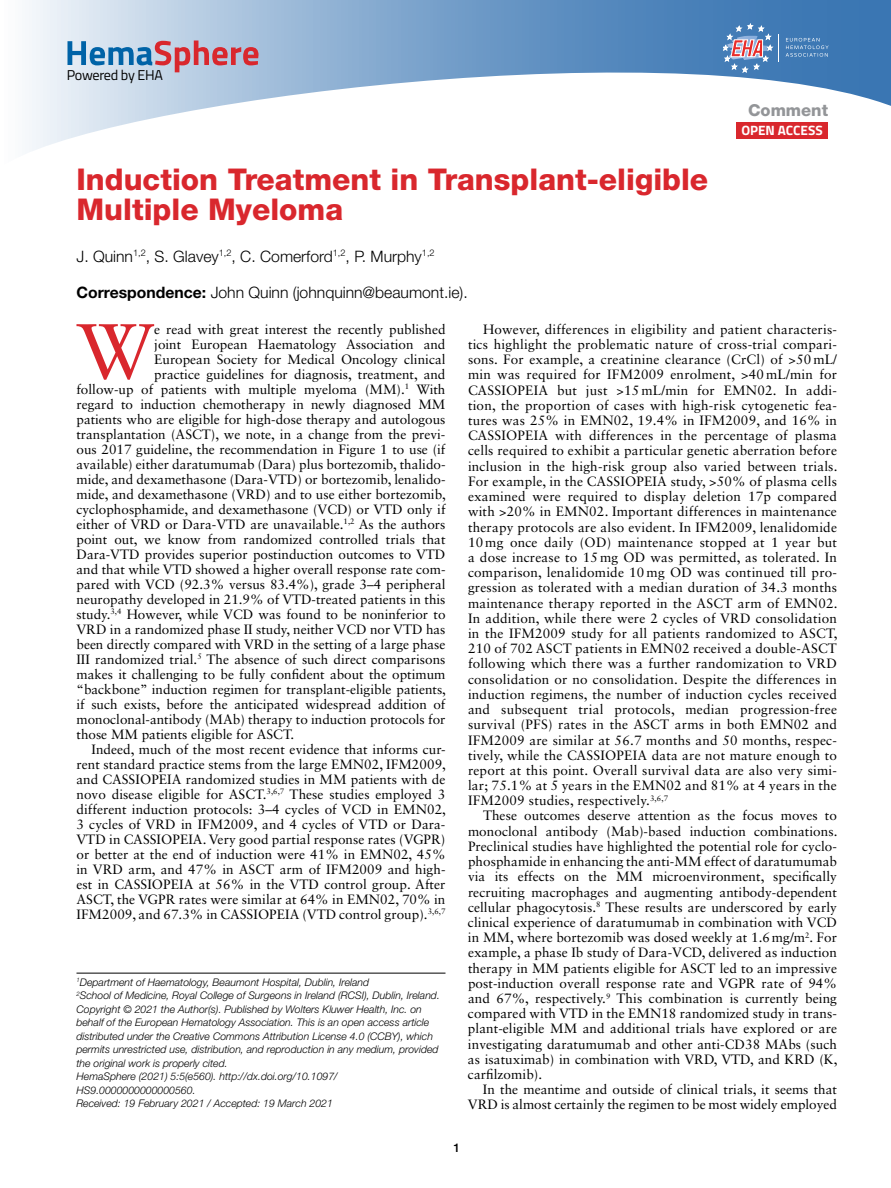
<style>
.page{position:relative;width:891px;height:1188px;background:#fff}
.page>*{position:absolute;margin:0;border:0;box-sizing:border-box;transform-origin:0 0}
.t1{font:78px "Sabon LT Std";color:#d9272d}
.t2{font:800 30px/30px "Helvetica Neue LT Std";color:#d9272d}
.t3{font:800 16.5px "Helvetica Neue LT Std";color:#939598}
.t4{font:300 15.75px "Helvetica Neue LT Std";color:#000}
.t5{font:14.25px "Titillium Web";letter-spacing:-.025em;color:#000}
.t6{font:13.5px/15.1px "Sabon LT Std";color:#000;text-align:justify}
.t7{font:700 13.5px "Titillium Web";color:#fff}
.t8{font:500 12px "Helvetica Neue LT Std";color:#000}
.t9{font:italic 300 10.5px/13.5px "Helvetica Neue LT Std";color:#000}
.s1{font-weight:700}
</style>
<div class="page">
<svg style="left:29px;top:0;width:862px;height:152px"></svg>
<svg style="left:68px;top:41px;width:191px;height:31px;background:#a9a1b8"></svg>
<svg style="left:786px;top:38px;width:42px;height:19px"></svg>
<svg style="left:723px;top:24px;width:56px;height:48px;background:#7a92bb"></svg>
<div style="left:736px;top:122px;width:92px;height:16px;background:#d9272d"></div>
<hr style="left:76px;top:973px;width:370px;height:1px;background:#000">
<p class="t5" style="left:67px;top:65px;width:98px">Powered by EHA</p>
<p class="t3" style="left:748px;top:100px;width:82px">Comment</p>
<p class="t7" style="left:741px;top:120px;width:83px">OPEN ACCESS</p>
<h2 class="t2" style="left:76px;top:164px;width:633px">Induction Treatment in Transplant-eligible<br>Multiple Myeloma</h2>
<p class="t4" style="left:76px;top:246px;width:360px">J. Quinn<sup>1,2</sup>, S. Glavey<sup>1,2</sup>, C. Comerford<sup>1,2</sup>, P. Murphy<sup>1,2</sup></p>
<p class="t4" style="left:76px;top:282px;width:393px"><span class="s1">Correspondence:</span> John Quinn (johnquinn@beaumont.ie).</p>
<h1 class="t1" style="left:76px;top:305px;width:79px">W</h1>
<p class="t6" style="left:154px;top:321px;width:293px">e read with great interest the recently published</p>
<p class="t6" style="left:468px;top:321px;width:371px;text-indent:15px">However, differences in eligibility and patient characteris&shy;tics highlight the problematic nature of cross-trial compari&shy;sons. For example, a creatinine clearance (CrCl) of &gt;50 mL/ min was required for IFM2009 enrolment, &gt;40 mL/min for CASSIOPEIA but just &gt;15 mL/min for EMN02. In addi&shy;tion, the proportion of cases with high-risk cytogenetic fea&shy;tures was 25% in EMN02, 19.4% in IFM2009, and 16% in CASSIOPEIA with differences in the percentage of plasma cells required to exhibit a particular genetic aberration before inclusion in the high-risk group also varied between trials.<br>For example, in the CASSIOPEIA study, &gt;50% of plasma cells examined were required to display deletion 17p compared with &gt;20% in EMN02. Important differences in maintenance therapy protocols are also evident. In IFM2009, lenalidomide 10 mg once daily (OD) maintenance stopped at 1 year but a dose increase to 15 mg OD was permitted, as tolerated. In comparison, lenalidomide 10 mg OD was continued till pro&shy;gression as tolerated with a median duration of 34.3 months maintenance therapy reported in the ASCT arm of EMN02.<br>In addition, while there were 2 cycles of VRD consolidation in the IFM2009 study for all patients randomized to ASCT, 210 of 702 ASCT patients in EMN02 received a double-ASCT following which there was a further randomization to VRD consolidation or no consolidation. Despite the differences in induction regimens, the number of induction cycles received and subsequent trial protocols, median progression-free survival (PFS) rates in the ASCT arms in both EMN02 and IFM2009 are similar at 56.7 months and 50 months, respec&shy;tively, while the CASSIOPEIA data are not mature enough to report at this point. Overall survival data are also very simi&shy;lar; 75.1% at 5 years in the EMN02 and 81% at 4 years in the IFM2009 studies, respectively.<sup>3,6,7</sup></p>
<p class="t6" style="left:468px;top:808px;width:371px;text-indent:15px">These outcomes deserve attention as the focus moves to monoclonal antibody (Mab)-based induction combinations.<br>Preclinical studies have highlighted the potential role for cyclo&shy;phosphamide in enhancing the anti-MM effect of daratumumab via its effects on the MM microenvironment, specifically recruiting macrophages and augmenting antibody-dependent cellular phagocytosis.<sup>8</sup> These results are underscored by early clinical experience of daratumumab in combination with VCD in MM, where bortezomib was dosed weekly at 1.6mg/m<sup>2</sup>. For example, a phase Ib study of Dara-VCD, delivered as induction therapy in MM patients eligible for ASCT led to an impressive post-induction overall response rate and VGPR rate of 94% and 67%, respectively.<sup>9</sup> This combination is currently being compared with VTD in the EMN18 randomized study in trans&shy;plant-eligible MM and additional trials have explored or are investigating daratumumab and other anti-CD38 MAbs (such as isatuximab) in combination with VRD, VTD, and KRD (K, carfilzomib).</p>
<p class="t6" style="left:468px;top:1082px;width:371px;text-align:right">In the meantime and outside of clinical trials, it seems that<br>VRD is almost certainly the regimen to be most widely employed</p>
<p class="t6" style="left:154px;top:336px;width:293px">joint European Haematology Association and</p>
<p class="t6" style="left:154px;top:351px;width:293px">European Society for Medical Oncology clinical</p>
<p class="t6" style="left:154px;top:366px;width:293px">practice guidelines for diagnosis, treatment, and</p>
<p class="t6" style="left:76px;top:381px;width:371px">follow-up of patients with multiple myeloma (MM).<sup>1</sup> With</p>
<p class="t6" style="left:76px;top:396px;width:370px">regard to induction chemotherapy in newly diagnosed MM</p>
<p class="t6" style="left:76px;top:411px;width:371px">patients who are eligible for high-dose therapy and autologous</p>
<p class="t6" style="left:76px;top:426px;width:370px">transplantation (ASCT), we note, in a change from the previ-</p>
<p class="t6" style="left:76px;top:441px;width:370px">ous 2017 guideline, the recommendation in Figure 1 to use (if</p>
<p class="t6" style="left:76px;top:456px;width:371px">available) either daratumumab (Dara) plus bortezomib, thalido-</p>
<p class="t6" style="left:76px;top:471px;width:371px">mide, and dexamethasone (Dara-VTD) or bortezomib, lenalido-</p>
<p class="t6" style="left:76px;top:486px;width:371px">mide, and dexamethasone (VRD) and to use either bortezomib,</p>
<p class="t6" style="left:76px;top:501px;width:371px">cyclophosphamide, and dexamethasone (VCD) or VTD only if</p>
<p class="t6" style="left:76px;top:516px;width:371px">either of VRD or Dara-VTD are unavailable.<sup>1,2</sup> As the authors</p>
<p class="t6" style="left:77px;top:531px;width:370px">point out, we know from randomized controlled trials that</p>
<p class="t6" style="left:77px;top:546px;width:370px">Dara-VTD provides superior postinduction outcomes to VTD</p>
<p class="t6" style="left:77px;top:561px;width:371px">and that while VTD showed a higher overall response rate com-</p>
<p class="t6" style="left:77px;top:576px;width:371px">pared with VCD (92.3% versus 83.4%), grade 3–4 peripheral</p>
<p class="t6" style="left:77px;top:591px;width:371px">neuropathy developed in 21.9% of VTD-treated patients in this</p>
<p class="t6" style="left:77px;top:606px;width:371px">study.<sup>3,4</sup> However, while VCD was found to be noninferior to</p>
<p class="t6" style="left:77px;top:621px;width:371px">VRD in a randomized phase II study, neither VCD nor VTD has</p>
<p class="t6" style="left:77px;top:636px;width:371px">been directly compared with VRD in the setting of a large phase</p>
<p class="t6" style="left:77px;top:651px;width:370px">III randomized trial.<sup>5</sup> The absence of such direct comparisons</p>
<p class="t6" style="left:77px;top:666px;width:371px">makes it challenging to be fully confident about the optimum</p>
<p class="t6" style="left:77px;top:681px;width:371px">“backbone” induction regimen for transplant-eligible patients,</p>
<p class="t6" style="left:77px;top:696px;width:370px">if such exists, before the anticipated widespread addition of</p>
<p class="t6" style="left:77px;top:711px;width:370px">monoclonal-antibody (MAb) therapy to induction protocols for</p>
<p class="t6" style="left:77px;top:726px;width:219px">those MM patients eligible for ASCT.</p>
<p class="t6" style="left:92px;top:741px;width:355px">Indeed, much of the most recent evidence that informs cur-</p>
<p class="t6" style="left:77px;top:756px;width:371px">rent standard practice stems from the large EMN02, IFM2009,</p>
<p class="t6" style="left:77px;top:771px;width:370px">and CASSIOPEIA randomized studies in MM patients with de</p>
<p class="t6" style="left:77px;top:786px;width:370px">novo disease eligible for ASCT.<sup>3,6,7</sup> These studies employed 3</p>
<p class="t6" style="left:76px;top:801px;width:371px">different induction protocols: 3–4 cycles of VCD in EMN02,</p>
<p class="t6" style="left:76px;top:816px;width:370px">3 cycles of VRD in IFM2009, and 4 cycles of VTD or Dara-</p>
<p class="t6" style="left:76px;top:831px;width:370px">VTD in CASSIOPEIA. Very good partial response rates (VGPR)</p>
<p class="t6" style="left:76px;top:846px;width:371px">or better at the end of induction were 41% in EMN02, 45%</p>
<p class="t6" style="left:76px;top:861px;width:371px">in VRD arm, and 47% in ASCT arm of IFM2009 and high-</p>
<p class="t6" style="left:76px;top:876px;width:371px">est in CASSIOPEIA at 56% in the VTD control group. After</p>
<p class="t6" style="left:76px;top:891px;width:370px">ASCT, the VGPR rates were similar at 64% in EMN02, 70% in</p>
<p class="t6" style="left:76px;top:906px;width:371px">IFM2009, and 67.3% in CASSIOPEIA (VTD control group).<sup>3,6,7</sup></p>
<p class="t9" style="left:76px;top:975px;width:365px"><sup>1</sup>Department of Haematology, Beaumont Hospital, Dublin, Ireland<br><sup>2</sup>School of Medicine, Royal College of Surgeons in Ireland (RCSI), Dublin, Ireland.<br>Copyright © 2021 the Author(s). Published by Wolters Kluwer Health, Inc. on behalf of the European Hematology Association. This is an open access article distributed under the Creative Commons Attribution License 4.0 (CCBY), which permits unrestricted use, distribution, and reproduction in any medium, provided the original work is properly cited.<br>HemaSphere (2021) 5:5(e560). http://dx.doi.org/10.1097/ HS9.0000000000000560.<br>Received: 19 February 2021 / Accepted: 19 March 2021</p>
<p class="t8" style="left:453px;top:1140px;width:8px">1</p>
</div>
